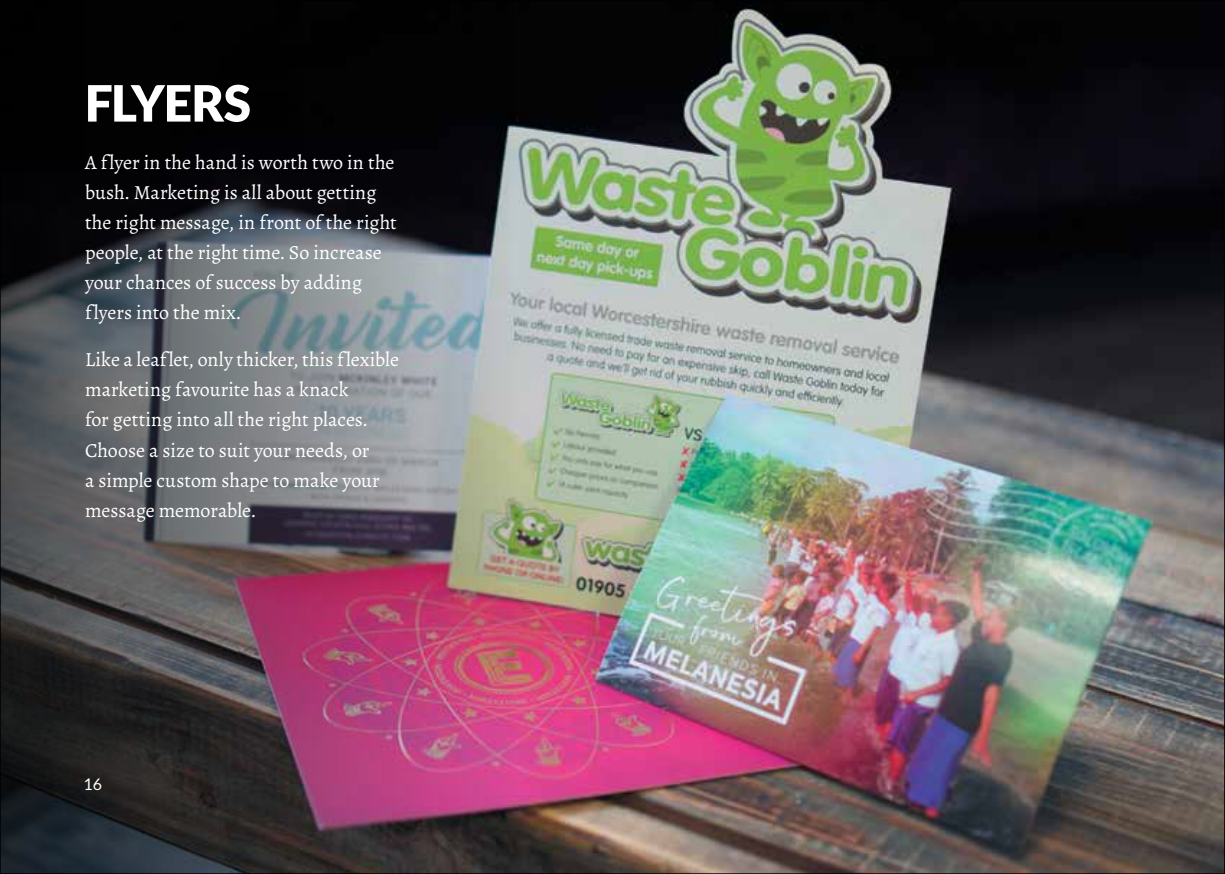
<style>
.page{position:relative;width:1225px;height:874px;background:#fff}
.page>*{position:absolute;margin:0;border:0;box-sizing:border-box;transform-origin:0 0}
.t1{font:900 50px "Lato";letter-spacing:-.02em;color:#fff}
.t2{font:20px/30px "Alegreya";color:#fff}
.t3{font:16px "Lato";color:#fff}
</style>
<div class="page">
<img style="left:514px;top:2px;width:709px;height:869px">
<img style="left:2px;top:2px;width:512px;height:869px">
<svg style="left:1224px;top:0;width:1px;height:873px"></svg>
<h1 class="t1" style="left:85px;top:74px;width:167px">FLYERS</h1>
<p class="t2" style="left:85px;top:148px;width:313px">A flyer in the hand is worth two in the bush. Marketing is all about getting the right message, in front of the right people, at the right time. So increase your chances of success by adding flyers into the mix.</p>
<p class="t2" style="left:85px;top:345px;width:315px">Like a leaflet, only thicker, this flexible marketing favourite has a knack<br>for getting into all the right places.<br>Choose a size to suit your needs, or<br>a simple custom shape to make your message memorable.</p>
<p class="t3" style="left:84px;top:774px;width:20px">16</p>
</div>
